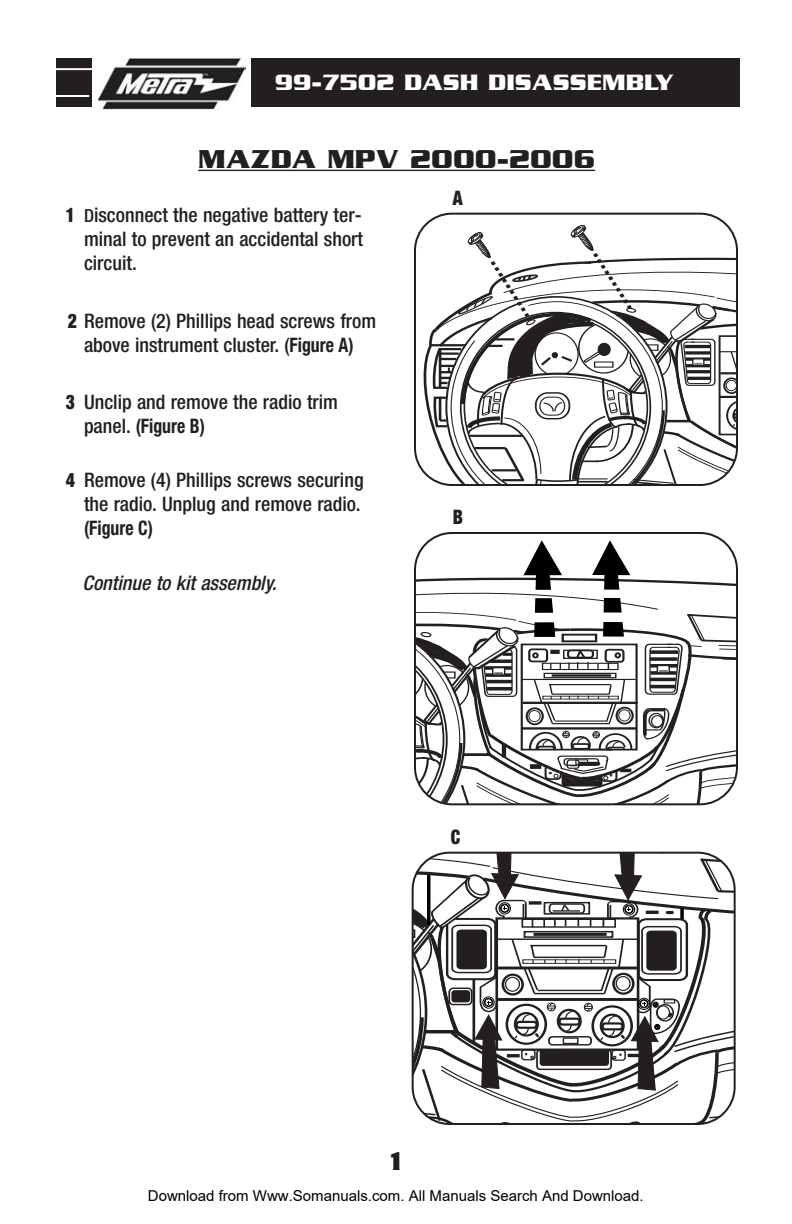
<style>
.page{position:relative;width:792px;height:1224px;background:#fff}
.page>*{position:absolute;margin:0;border:0;box-sizing:border-box;transform-origin:0 0}
.t1{font:700 28px "Serpentine ICG";color:#231f20}
.t2{font:700 28px "Serpentine ICG";color:#231f20;scale:.87 1}
.t3{font:700 24px "Serpentine ICG";color:#fff}
.t4{font:500 condensed 20px/24px "Helvetica Neue";color:#231f20}
.t5{font:italic 500 condensed 20px "Helvetica Neue";color:#231f20}
.t6{font:700 condensed 20px "Helvetica Neue";color:#231f20;scale:.89 1}
.t7{font:900 condensed 20px "Helvetica Neue";color:#231f20;scale:.89 1}
.t8{font:15px "Arial";color:#000}
.s1{font-size:18px}
.s2{font-weight:900}
.s3{font-weight:700}
</style>
<div class="page">
<div style="left:56px;top:59px;width:684px;height:48px;background:#231f20"></div>
<div style="left:93px;top:36px;width:158px;height:89px;background:#fff"></div>
<img style="left:97px;top:57px;width:148px;height:53px">
<hr style="left:0;top:95px;width:89px;height:2px;background:#fff">
<hr style="left:0;top:68px;width:92px;height:2px;background:#fff">
<hr style="left:198px;top:170px;width:94px;height:1px;background:#231f20">
<hr style="left:291px;top:170px;width:85px;height:1px;background:#231f20">
<hr style="left:376px;top:170px;width:219px;height:1px;background:#231f20">
<svg style="left:414px;top:532px;width:324px;height:273px"></svg>
<svg style="left:414px;top:213px;width:324px;height:273px"></svg>
<svg style="left:412px;top:852px;width:324px;height:273px"></svg>
<p class="t3" style="left:275px;top:67px;width:401px">99-7502 DASH DISASSEMBLY</p>
<p class="t7" style="left:66px;top:207px;width:12px">1</p>
<h1 class="t1" style="left:198px;top:142px;width:398px">MAZDA MPV 2000-2006</h1>
<p class="t7" style="left:453px;top:191px;width:13px">A</p>
<p class="t4" style="left:84px;top:204px;width:281px;text-align:justify"><span class="s1">D</span>isconnect the negative battery ter&shy;minal to prevent an accidental short circuit.</p>
<p class="t4" style="left:68px;top:310px;width:310px;text-align:center"><span class="s2">2</span> Remove (2) Phillips head screws from above instrument cluster. (<span class="s3">Figure A)</span></p>
<p class="t4" style="left:84px;top:392px;width:256px">Unclip and remove the radio trim panel. <span class="s3">(Figure B)</span></p>
<p class="t7" style="left:66px;top:395px;width:12px">3</p>
<p class="t7" style="left:66px;top:472px;width:12px">4</p>
<p class="t4" style="left:84px;top:469px;width:281px">Remove (4) Phillips screws securing the radio. Unplug and remove radio.</p>
<p class="t6" style="left:84px;top:520px;width:79px">(Figure C)</p>
<p class="t5" style="left:83px;top:576px;width:195px">Continue to kit assembly.</p>
<p class="t7" style="left:453px;top:510px;width:13px">B</p>
<p class="t7" style="left:451px;top:830px;width:12px">C</p>
<h1 class="t2" style="left:390px;top:1144px;width:13px">1</h1>
<p class="t8" style="left:148px;top:1187px;width:497px">Download from Www.Somanuals.com. All Manuals Search And Download.</p>
</div>
